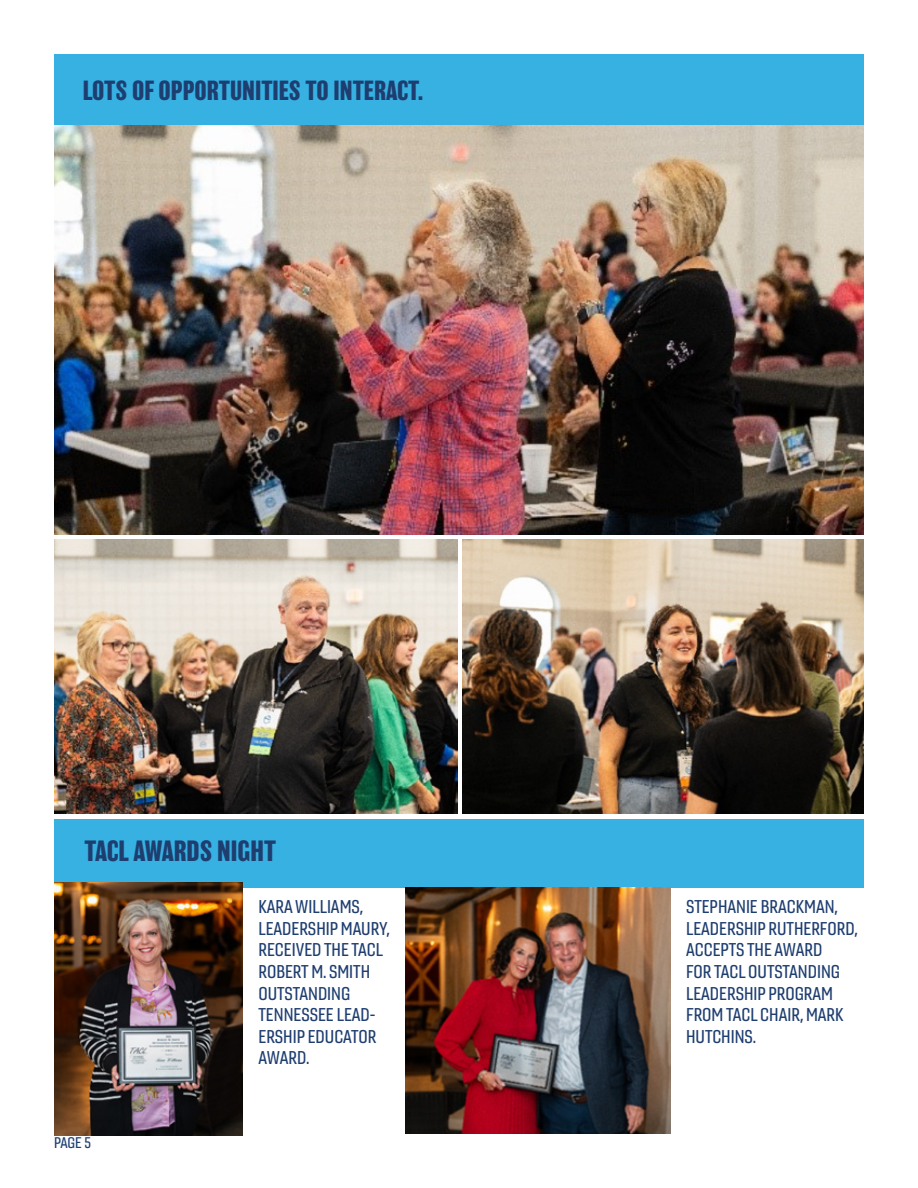
<style>
.page{position:relative;width:918px;height:1188px;background:#fff}
.page>*{position:absolute;margin:0;border:0;box-sizing:border-box;transform-origin:0 0}
.t1{font:700 27px "Balboa";color:#1e3e70}
.t2{font:700 25.5px "Balboa";color:#1e3e70}
.t3{font:18px/21.6px "Gineso Con Med";color:#1e3e70}
.t4{font:15px "Gineso Con Med";color:#1e3e70}
</style>
<div class="page">
<div style="left:54px;top:54px;width:810px;height:95px;background:#37b0e2"></div>
<img style="left:54px;top:125px;width:810px;height:409px">
<img style="left:54px;top:539px;width:403px;height:275px">
<img style="left:462px;top:539px;width:402px;height:275px">
<div style="left:54px;top:819px;width:810px;height:69px;background:#37b0e2"></div>
<img style="left:54px;top:883px;width:189px;height:253px">
<img style="left:405px;top:888px;width:266px;height:246px">
<h2 class="t2" style="left:83px;top:76px;width:342px">LOTS OF OPPORTUNITIES TO INTERACT.</h2>
<h1 class="t1" style="left:84px;top:836px;width:193px">TACL AWARDS NIGHT</h1>
<p class="t3" style="left:259px;top:896px;width:133px">KARA WILLIAMS,<br>LEADERSHIP MAURY,<br>RECEIVED THE TACL<br>ROBERT M. SMITH<br>OUTSTANDING<br>TENNESSEE LEAD-<br>ERSHIP EDUCATOR<br>AWARD.</p>
<p class="t3" style="left:686px;top:896px;width:173px">STEPHANIE BRACKMAN,<br>LEADERSHIP RUTHERFORD,<br>ACCEPTS THE AWARD<br>FOR TACL OUTSTANDING<br>LEADERSHIP PROGRAM<br>FROM TACL CHAIR, MARK<br>HUTCHINS.</p>
<p class="t4" style="left:54px;top:1133px;width:38px">PAGE 5</p>
</div>
